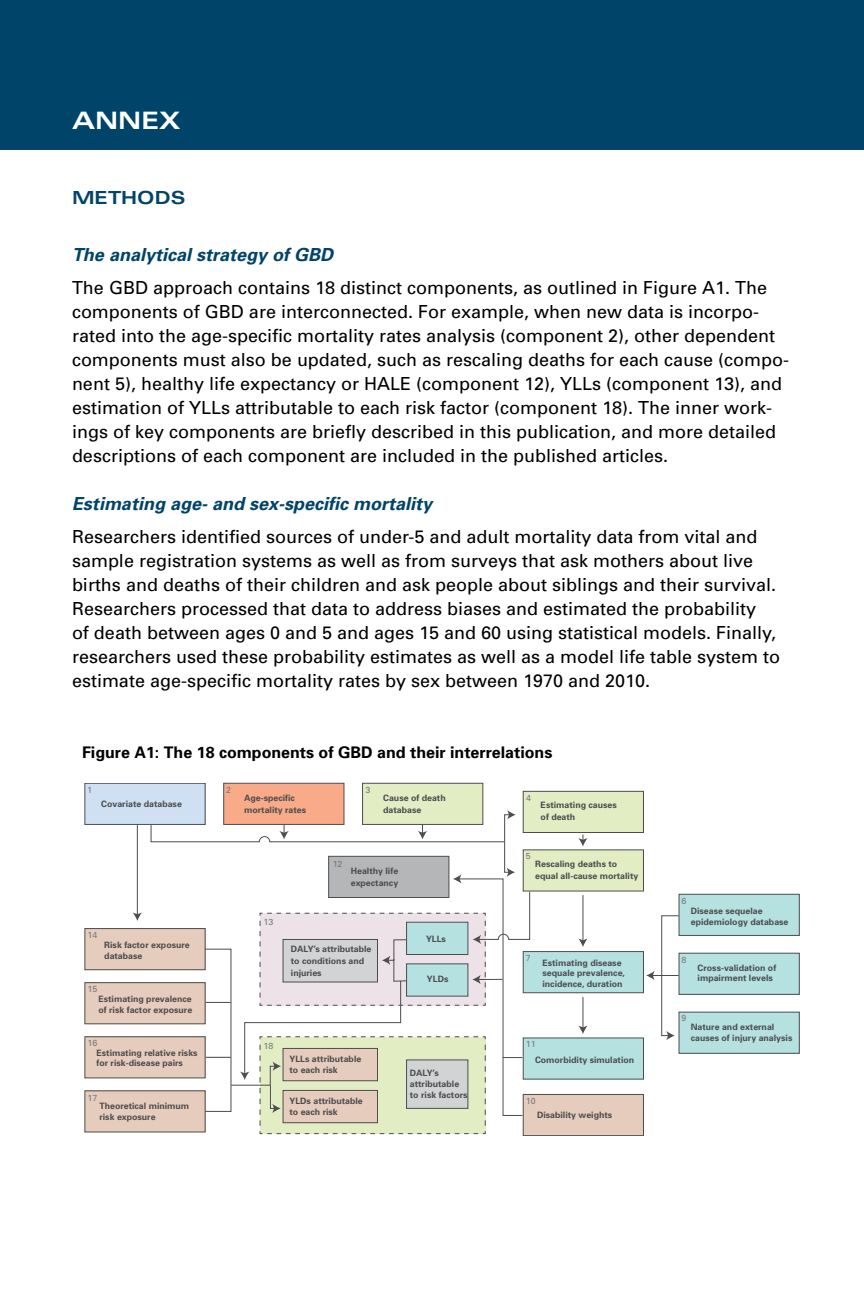
<style>
.page{position:relative;width:864px;height:1296px;background:#fff}
.page>*{position:absolute;margin:0;border:0;box-sizing:border-box;transform-origin:0 0}
.t1{font:700 expanded 24px "Univers";color:#fff}
.t2{font:18px/24px "Univers";color:#000}
.t3{font:700 expanded 18px "Univers";color:#00446a}
.t4{font:700 16px "Univers";color:#000}
.t5{font:700 8.8px/10.8px "Univers";color:#4d4d4f}
.t6{font:8.8px "Univers";color:#77787b}
.s1{font-weight:700;font-style:italic;color:#00446a}
</style>
<div class="page">
<div style="left:0;top:0;width:864px;height:150px;background:#00446a"></div>
<div style="left:85px;top:783px;width:120px;height:41px;background:#cfe0f3"></div>
<div style="left:85px;top:783px;width:120px;height:42px;border:1px solid #4d4d4f"></div>
<div style="left:85px;top:929px;width:120px;height:41px;background:#e6ccbc"></div>
<div style="left:85px;top:928px;width:120px;height:42px;border:1px solid #4d4d4f"></div>
<div style="left:85px;top:983px;width:120px;height:41px;background:#e6ccbc"></div>
<div style="left:85px;top:982px;width:120px;height:42px;border:1px solid #4d4d4f"></div>
<div style="left:85px;top:1037px;width:120px;height:41px;background:#e6ccbc"></div>
<div style="left:85px;top:1091px;width:120px;height:41px;background:#e6ccbc"></div>
<div style="left:523px;top:791px;width:121px;height:42px;background:#e2edc3;border:1px solid #4d4d4f"></div>
<div style="left:523px;top:850px;width:121px;height:41px;background:#e2edc3"></div>
<div style="left:679px;top:894px;width:120px;height:41px;background:#b5e1e1"></div>
<div style="left:679px;top:894px;width:121px;height:42px;border:1px solid #4d4d4f"></div>
<div style="left:679px;top:953px;width:120px;height:41px;background:#b5e1e1"></div>
<div style="left:679px;top:953px;width:121px;height:42px;border:1px solid #4d4d4f"></div>
<div style="left:679px;top:1012px;width:120px;height:41px;background:#b5e1e1"></div>
<div style="left:679px;top:1012px;width:121px;height:42px;border:1px solid #4d4d4f"></div>
<div style="left:523px;top:951px;width:121px;height:42px;background:#b5e1e1;border:1px solid #4d4d4f"></div>
<div style="left:523px;top:1038px;width:121px;height:41px;background:#b5e1e1"></div>
<div style="left:523px;top:1094px;width:120px;height:42px;background:#e6ccbc"></div>
<div style="left:523px;top:1094px;width:121px;height:42px;border:1px solid #4d4d4f"></div>
<hr style="left:137px;top:825px;width:1px;height:90px;background:#4d4d4f">
<svg style="left:133px;top:913px;width:9px;height:8px"></svg>
<svg style="left:578px;top:835px;width:10px;height:11px"></svg>
<hr style="left:582px;top:895px;width:1px;height:46px;background:#4d4d4f">
<svg style="left:578px;top:939px;width:10px;height:8px"></svg>
<hr style="left:582px;top:997px;width:1px;height:31px;background:#4d4d4f">
<svg style="left:578px;top:1026px;width:10px;height:8px"></svg>
<svg style="left:646px;top:915px;width:34px;height:125px"></svg>
<svg style="left:150px;top:823px;width:54px;height:215px"></svg>
<svg style="left:204px;top:783px;width:327px;height:352px"></svg>
<p class="t1" style="left:72px;top:107px;width:23px">ANNE</p>
<p class="t1" style="left:159px;top:107px;width:23px">X</p>
<p class="t3" style="left:72px;top:187px;width:115px">METHODS</p>
<p class="t2" style="left:72px;top:238px;width:697px;line-height:33px"><span class="s1">The analytical strategy of GBD<br></span>The GBD approach contains 18 distinct components, as outlined in Figure A1. The</p>
<p class="t2" style="left:72px;top:299px;width:719px">components of GBD are interconnected. For example, when new data is incorpo&shy;rated into the age-specific mortality rates analysis (component 2), other dependent components must also be updated, such as rescaling deaths for each cause (compo&shy;nent 5), healthy life expectancy or HALE (component 12), YLLs (component 13), and estimation of YLLs attributable to each risk factor (component 18). The inner work&shy;ings of key components are briefly described in this publication, and more detailed descriptions of each component are included in the published articles.</p>
<p class="t2" style="left:72px;top:487px;width:687px;line-height:33px"><span class="s1">Estimating age- and sex-specific mortality<br></span>Researchers identified sources of under-5 and adult mortality data from vital and</p>
<p class="t2" style="left:72px;top:548px;width:710px">sample registration systems as well as from surveys that ask mothers about live births and deaths of their children and ask people about siblings and their survival.<br>Researchers processed that data to address biases and estimated the probability<br>of death between ages 0 and 5 and ages 15 and 60 using statistical models. Finally, researchers used these probability estimates as well as a model life table system to estimate age-specific mortality rates by sex between 1970 and 2010.</p>
<p class="t4" style="left:82px;top:743px;width:472px">Figure A1: The 18 components of GBD and their interrelations</p>
<p class="t6" style="left:87px;top:784px;width:6px">1</p>
<p class="t6" style="left:226px;top:784px;width:6px">2</p>
<p class="t6" style="left:365px;top:784px;width:6px">3</p>
<p class="t5" style="left:101px;top:799px;width:82px">Covariate database</p>
<p class="t5" style="left:244px;top:792px;width:64px;line-height:11.8px">Age-specific mortality rates</p>
<p class="t5" style="left:383px;top:792px;width:64px;line-height:11.8px">Cause of death database</p>
<p class="t6" style="left:333px;top:859px;width:11px">12</p>
<p class="t5" style="left:351px;top:865px;width:49px;line-height:11.8px">Healthy life expectancy</p>
<p class="t6" style="left:87px;top:930px;width:11px">14</p>
<p class="t6" style="left:264px;top:917px;width:11px">13</p>
<p class="t5" style="left:104px;top:940px;width:87px">Risk factor exposure database</p>
<p class="t5" style="left:98px;top:994px;width:95px">Estimating prevalence of risk factor exposure</p>
<p class="t5" style="left:96px;top:1047px;width:103px">Estimating relative risks for risk-disease pairs</p>
<p class="t5" style="left:99px;top:1101px;width:91px">Theoretical minimum risk exposure</p>
<p class="t5" style="left:290px;top:1095px;width:75px">YLDs attributable to each risk</p>
<p class="t5" style="left:291px;top:943px;width:82px;line-height:11.8px">DALY’s attributable to conditions and injuries</p>
<p class="t6" style="left:87px;top:984px;width:11px">15</p>
<p class="t6" style="left:87px;top:1038px;width:11px">16</p>
<p class="t6" style="left:264px;top:1041px;width:11px">18</p>
<p class="t5" style="left:290px;top:1054px;width:73px">YLLs attributable to each risk</p>
<p class="t6" style="left:87px;top:1093px;width:11px">17</p>
<p class="t5" style="left:426px;top:934px;width:22px">YLLs</p>
<p class="t5" style="left:427px;top:974px;width:23px">YLDs</p>
<p class="t5" style="left:410px;top:1068px;width:59px">DALY’s attributable to risk factors</p>
<p class="t6" style="left:526px;top:793px;width:6px">4</p>
<p class="t5" style="left:541px;top:799px;width:78px;line-height:11.8px">Estimating causes of death</p>
<p class="t6" style="left:526px;top:851px;width:6px">5</p>
<p class="t5" style="left:535px;top:858px;width:105px;line-height:11.8px">Rescaling deaths to equal all-cause mortality</p>
<p class="t6" style="left:526px;top:953px;width:6px">7</p>
<p class="t5" style="left:542px;top:957px;width:84px">Estimating disease sequale prevalence, incidence, duration</p>
<p class="t6" style="left:526px;top:1039px;width:11px">11</p>
<p class="t5" style="left:535px;top:1054px;width:101px">Comorbidity simulation</p>
<p class="t6" style="left:526px;top:1096px;width:11px">10</p>
<p class="t5" style="left:537px;top:1109px;width:77px">Disability weights</p>
<p class="t6" style="left:682px;top:895px;width:6px">6</p>
<p class="t5" style="left:691px;top:905px;width:99px">Disease sequelae epidemiology database</p>
<p class="t5" style="left:698px;top:962px;width:80px">Cross-validation of impairment levels</p>
<p class="t6" style="left:682px;top:954px;width:6px">8</p>
<p class="t6" style="left:682px;top:1013px;width:6px">9</p>
<p class="t5" style="left:691px;top:1022px;width:103px">Nature and external causes of injury analysis</p>
</div>
